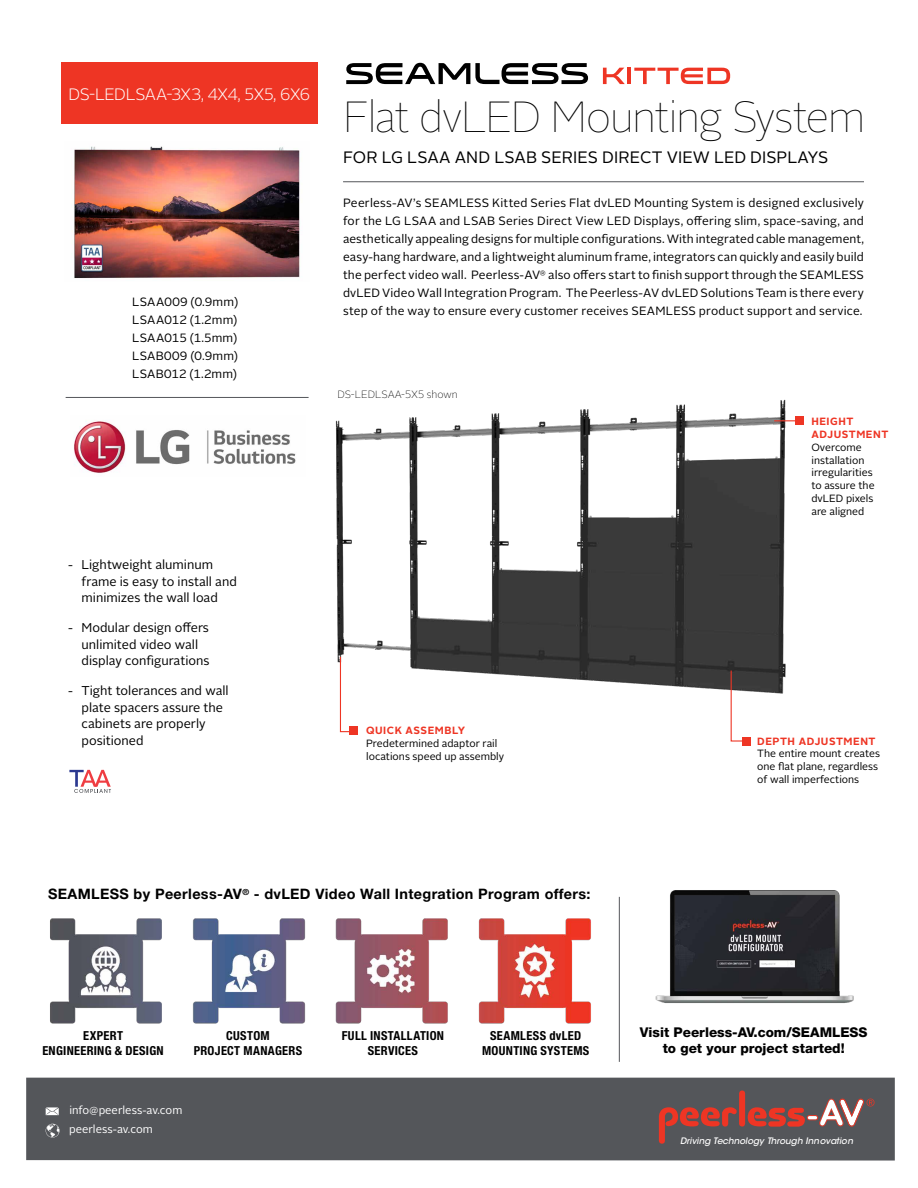
<style>
.page{position:relative;width:918px;height:1188px;background:#fff}
.page>*{position:absolute;margin:0;border:0;box-sizing:border-box;transform-origin:0 0}
.t1{font:100 43.5px "Alright Sans";letter-spacing:-.04em;color:#000}
.t2{font:16.5px "Alright Sans";color:#000}
.t3{font:300 16.5px "Alright Sans";letter-spacing:-.035em;color:#fff}
.t4{font:700 14.4px "Helvetica Neue LT Std";letter-spacing:.025em;color:#000}
.t5{font:800 13.5px/16.2px "Helvetica Neue LT Std";color:#000;text-align:center}
.t6{font:12.75px/16.5px "Alright Sans";color:#000}
.t7{font:700 condensed 12.45px/14.9px "Helvetica Neue LT Std";letter-spacing:.025em;color:#000;text-align:center}
.t8{font:12px/18px "Alright Sans";letter-spacing:.015em;color:#000;text-align:justify}
.t9{font:11.25px "Alright Sans";color:#fff}
.t10{font:10.5px/12.8px "Alright Sans";color:#000}
.t11{font:700 10.5px/12.8px "Alright Sans";letter-spacing:.05em;color:#ee3524}
.t12{font:100 10.5px "Alright Sans";color:#000}
.t13{font:italic 500 8.85px "ITC Avant Garde Std";color:#fff}
</style>
<div class="page">
<img style="left:335px;top:399px;width:460px;height:295px">
<img style="left:50px;top:918px;width:541px;height:106px">
<hr style="left:343px;top:181px;width:521px;height:1px;background:#54565a">
<div style="left:61px;top:63px;width:257px;height:61px;background:#ee3524"></div>
<hr style="left:66px;top:397px;width:243px;height:1px;background:#54565a">
<div style="left:795px;top:416px;width:9px;height:9px;background:#ee3524"></div>
<svg style="left:774px;top:420px;width:21px;height:1px"></svg>
<div style="left:349px;top:727px;width:9px;height:8px;background:#ee3524"></div>
<svg style="left:339px;top:656px;width:13px;height:77px"></svg>
<div style="left:742px;top:737px;width:9px;height:8px;background:#ee3524"></div>
<svg style="left:730px;top:669px;width:18px;height:73px"></svg>
<div style="left:26px;top:1078px;width:869px;height:83px;background:#54565a"></div>
<svg style="left:659px;top:1107px;width:78px;height:37px"></svg>
<div style="left:739px;top:1091px;width:6px;height:36px;background:#ee3524;border-radius:3px"></div>
<svg style="left:748px;top:1099px;width:127px;height:28px"></svg>
<svg style="left:46px;top:1107px;width:13px;height:8px"></svg>
<svg style="left:46px;top:1124px;width:14px;height:14px"></svg>
<hr style="left:619px;top:897px;width:1px;height:165px;background:#54565a">
<img style="left:74px;top:420px;width:222px;height:53px">
<svg style="left:603px;top:68px;width:22px;height:16px"></svg>
<hr style="left:628px;top:68px;width:3px;height:16px;background:#ee3524">
<svg style="left:634px;top:68px;width:96px;height:16px"></svg>
<svg style="left:346px;top:63px;width:242px;height:21px"></svg>
<svg style="left:69px;top:770px;width:42px;height:23px"></svg>
<img style="left:74px;top:146px;width:226px;height:132px">
<img style="left:655px;top:890px;width:199px;height:113px">
<h2 class="t3" style="left:69px;top:83px;width:243px">DS-LEDLSAA-3X3, 4X4, 5X5, 6X6</h2>
<p class="t8" style="left:132px;top:293px;width:107px">LSAA009 (0.9mm)<br>LSAA012 (1.2mm)<br>LSAA015 (1.5mm)<br>LSAB009 (0.9mm)<br>LSAB012 (1.2mm)</p>
<p class="t6" style="left:82px;top:557px;width:157px;text-indent:-14px">- Lightweight aluminum frame is easy to install and minimizes the wall load</p>
<p class="t6" style="left:82px;top:620px;width:129px;text-indent:-14px">- Modular design offers unlimited video wall display configurations</p>
<p class="t6" style="left:82px;top:683px;width:149px;text-indent:-14px">- Tight tolerances and wall plate spacers assure the cabinets are properly positioned</p>
<h1 class="t1" style="left:343px;top:87px;width:524px">Flat dvLED Mounting System</h1>
<h2 class="t2" style="left:343px;top:146px;width:487px">FOR LG LSAA AND LSAB SERIES DIRECT VIEW LED DISPLAYS</h2>
<p class="t8" style="left:343px;top:194px;width:522px">Peerless-AV’s SEAMLESS Kitted Series Flat dvLED Mounting System is designed exclusively for the LG LSAA and LSAB Series Direct View LED Displays, offering slim, space-saving, and aesthetically appealing designs for multiple configurations. With integrated cable management, easy-hang hardware, and a lightweight aluminum frame, integrators can quickly and easily build the perfect video wall. Peerless-AV<sup>®</sup> also offers start to finish support through the SEAMLESS dvLED Video Wall Integration Program. The Peerless-AV dvLED Solutions Team is there every step of the way to ensure every customer receives SEAMLESS product support and service.</p>
<p class="t12" style="left:338px;top:387px;width:122px">DS-LEDLSAA-5X5 shown</p>
<p class="t11" style="left:811px;top:415px;width:78px">HEIGHT<br>ADJUSTMENT</p>
<p class="t10" style="left:811px;top:441px;width:65px">Overcome installation irregularities to assure the dvLED pixels are aligned</p>
<p class="t11" style="left:366px;top:724px;width:101px">QUICK ASSEMBLY</p>
<p class="t10" style="left:366px;top:737px;width:140px">Predetermined adaptor rail locations speed up assembly</p>
<p class="t11" style="left:757px;top:735px;width:120px">DEPTH ADJUSTMENT</p>
<p class="t10" style="left:757px;top:747px;width:124px">The entire mount creates one flat plane, regardless of wall imperfections</p>
<p class="t4" style="left:48px;top:885px;width:544px">SEAMLESS by Peerless-AV<sup>®</sup> - dvLED Video Wall Integration Program offers:</p>
<p class="t7" style="left:42px;top:1028px;width:123px">EXPERT<br>ENGINEERING &amp; DESIGN</p>
<p class="t7" style="left:194px;top:1028px;width:110px">CUSTOM<br>PROJECT MANAGERS</p>
<p class="t7" style="left:342px;top:1028px;width:104px">FULL INSTALLATION<br>SERVICES</p>
<p class="t7" style="left:482px;top:1028px;width:109px">SEAMLESS dvLED<br>MOUNTING SYSTEMS</p>
<p class="t9" style="left:69px;top:1103px;width:114px">info@peerless-av.com</p>
<p class="t9" style="left:69px;top:1122px;width:85px">peerless-av.com</p>
<p class="t5" style="left:640px;top:1024px;width:229px">Visit Peerless-AV.com/SEAMLESS to get your project started!</p>
<p class="t13" style="left:680px;top:1135px;width:174px">Driving Technology Through Innovation</p>
</div>
